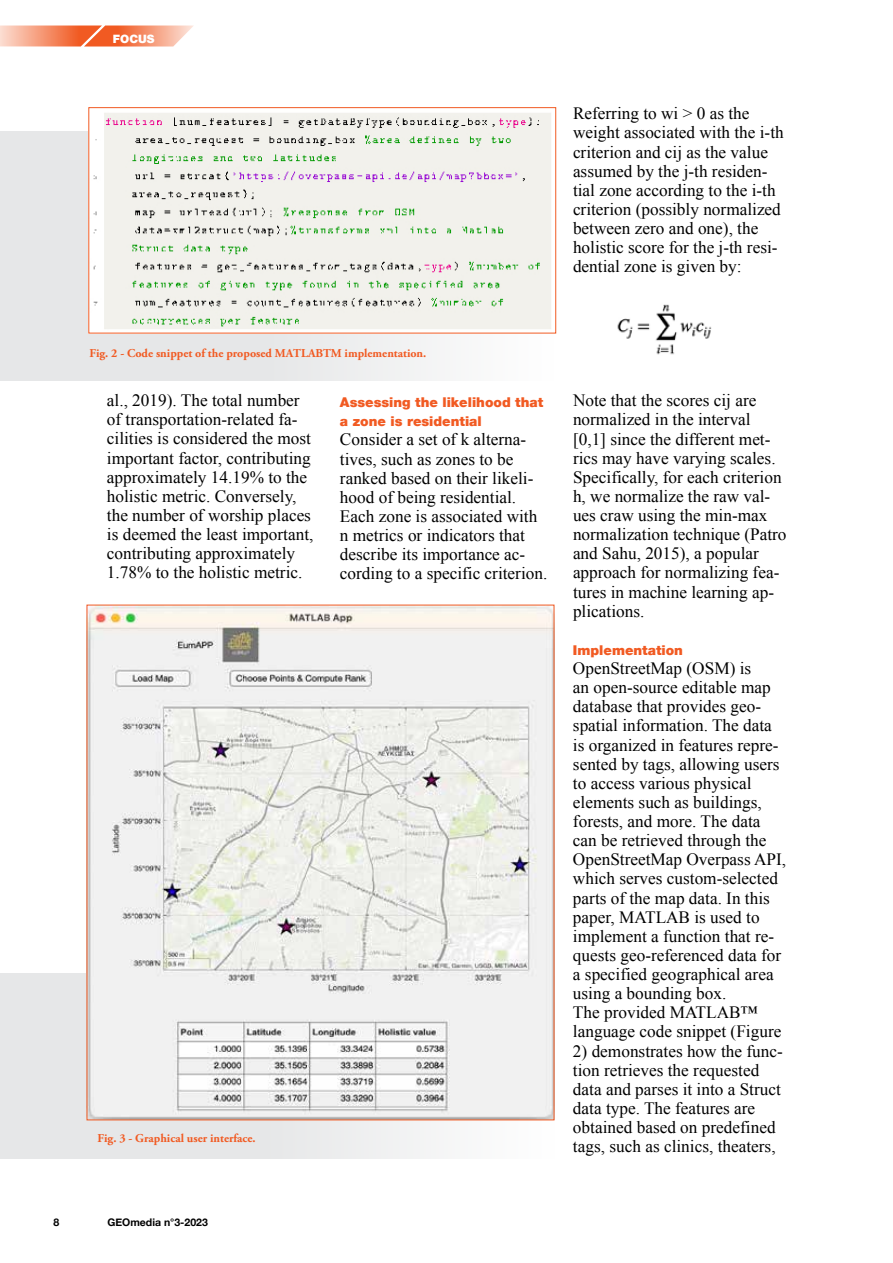
<style>
.page{position:relative;width:893px;height:1263px;background:#fff}
.page>*{position:absolute;margin:0;border:0;box-sizing:border-box;transform-origin:0 0}
.t1{font:17.25px/19.2px "Times New Roman";color:#000}
.t2{font:900 13.5px/19.2px "Helvetica Neue";color:#f15a22}
.t3{font:700 12px "Adobe Garamond Pro";color:#f15a22}
.t4{font:900 11.55px "Helvetica Neue";color:#fff}
.t5{font:700 10.5px "Helvetica Neue";color:#000}
</style>
<div class="page">
<svg style="left:0;top:26px;width:193px;height:21px;background:#f59774"></svg>
<div style="left:0;top:131px;width:554px;height:249px;background:linear-gradient(to right,#e0e0e0,#f9f4f2)"></div>
<img style="left:90px;top:113px;width:464px;height:218px">
<div style="left:88px;top:107px;width:468px;height:226px;border:1px solid #f15a22"></div>
<svg style="left:0;top:973px;width:555px;height:186px;fill:#e6e7e8"></svg>
<img style="left:89px;top:607px;width:463px;height:511px">
<img style="left:617px;top:304px;width:95px;height:51px">
<p class="t4" style="left:113px;top:32px;width:43px">FOCUS</p>
<p class="t1" style="left:573px;top:104px;width:212px">Referring to wi &gt; 0 as the weight associated with the i-th criterion and cij as the value assumed by the j-th residen&shy;tial zone according to the i-th criterion (possibly normalized between zero and one), the holistic score for the j-th resi&shy;dential zone is given by:</p>
<p class="t3" style="left:89px;top:347px;width:338px">Fig. 2 - Code snippet of the proposed MATLABTM implementation.</p>
<p class="t1" style="left:107px;top:390px;width:208px">al., 2019). The total number of transportation-related fa&shy;cilities is considered the most important factor, contributing approximately 14.19% to the holistic metric. Conversely, the number of worship places is deemed the least important, contributing approximately<br>1.78% to the holistic metric.</p>
<p class="t2" style="left:340px;top:393px;width:205px">Assessing the likelihood that a zone is residential</p>
<p class="t1" style="left:340px;top:430px;width:209px">Consider a set of k alterna&shy;tives, such as zones to be ranked based on their likeli&shy;hood of being residential.<br>Each zone is associated with n metrics or indicators that describe its importance ac&shy;cording to a specific criterion.</p>
<p class="t3" style="left:98px;top:1131px;width:160px">Fig. 3 - Graphical user interface.</p>
<p class="t5" style="left:53px;top:1214px;width:7px">8</p>
<p class="t5" style="left:107px;top:1214px;width:102px">GEOmedia n°3-2023</p>
<p class="t1" style="left:573px;top:391px;width:215px">Note that the scores cij are normalized in the interval [0,1] since the different met&shy;rics may have varying scales.<br>Specifically, for each criterion h, we normalize the raw val&shy;ues craw using the min-max normalization technique (Patro and Sahu, 2015), a popular approach for normalizing fea&shy;tures in machine learning ap&shy;plications.</p>
<p class="t2" style="left:573px;top:640px;width:111px">Implementation</p>
<p class="t1" style="left:573px;top:658px;width:215px">OpenStreetMap (OSM) is<br>an open-source editable map database that provides geo&shy;spatial information. The data is organized in features repre&shy;sented by tags, allowing users to access various physical elements such as buildings, forests, and more. The data can be retrieved through the<br>OpenStreetMap Overpass API, which serves custom-selected parts of the map data. In this paper, MATLAB is used to implement a function that re&shy;quests geo-referenced data for a specified geographical area using a bounding box.<br>The provided MATLAB™ language code snippet (Figure</p>
<p class="t1" style="left:573px;top:1041px;width:211px">2) demonstrates how the func&shy;tion retrieves the requested data and parses it into a Struct data type. The features are obtained based on predefined tags, such as clinics, theaters,</p>
</div>
